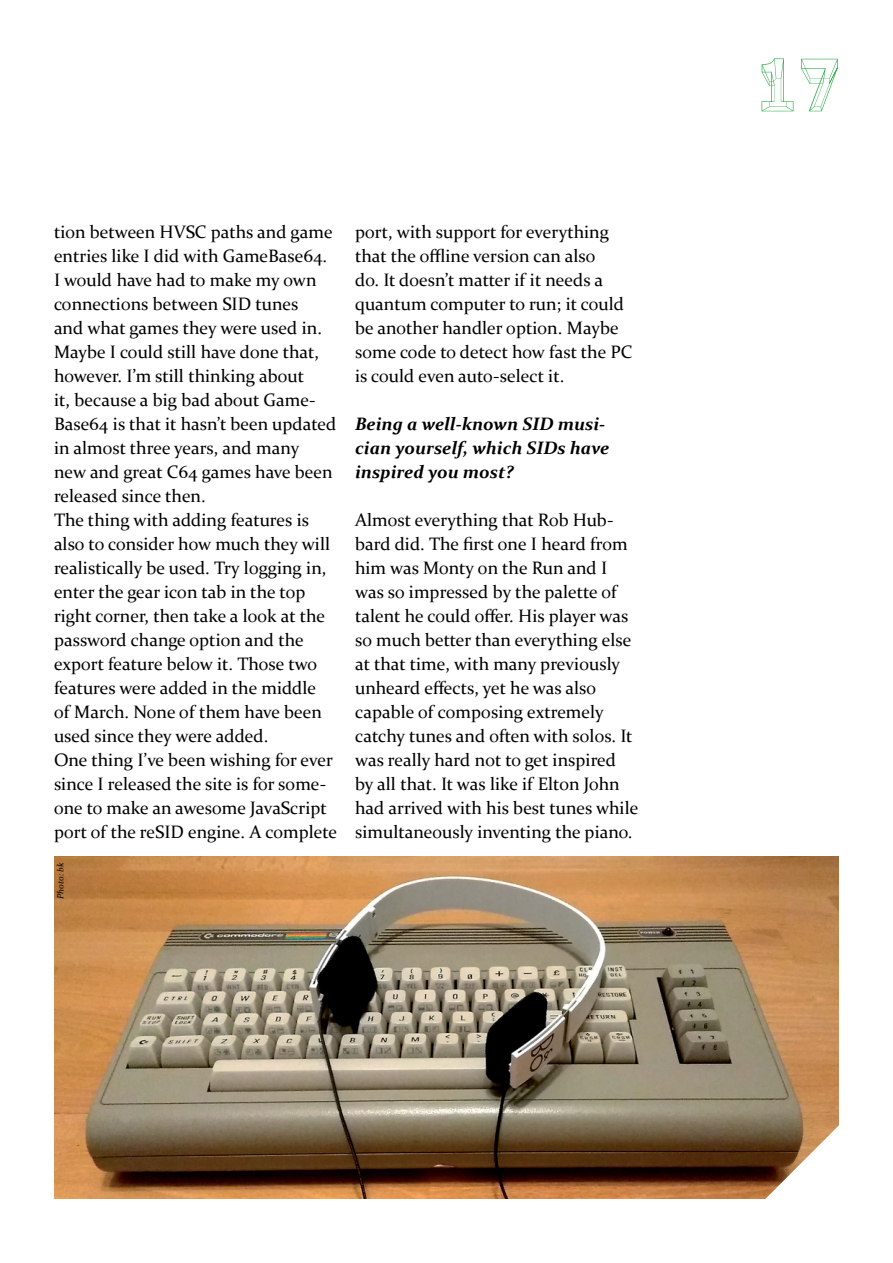
<style>
.page{position:relative;width:893px;height:1263px;background:#fff}
.page>*{position:absolute;margin:0;border:0;box-sizing:border-box;transform-origin:0 0}
.t1{font:78px "Erectlorite";color:#2faf4b}
.t2{font:18px/24px "Constantia";color:#000}
.t3{font:italic 700 18px/24px "Constantia";color:#000}
.t4{font:italic 9px "Constantia";letter-spacing:-.005em;color:#000}
</style>
<div class="page">
<img style="left:54px;top:856px;width:785px;height:342px">
<svg style="left:765px;top:1124px;width:74px;height:75px"></svg>
<p class="t2" style="left:54px;top:219px;width:285px">tion between HVSC paths and game entries like I did with GameBase64.<br>I would have had to make my own connections between SID tunes<br>and what games they were used in.<br>Maybe I could still have done that, however. I’m still thinking about<br>it, because a big bad about Game-<br>Base64 is that it hasn’t been updated in almost three years, and many<br>new and great C64 games have been released since then.<br>The thing with adding features is also to consider how much they will realistically be used. Try logging in, enter the gear icon tab in the top right corner, then take a look at the password change option and the export feature below it. Those two features were added in the middle<br>of March. None of them have been used since they were added.<br>One thing I’ve been wishing for ever since I released the site is for some&shy;one to make an awesome JavaScript port of the reSID engine. A complete</p>
<p class="t2" style="left:355px;top:219px;width:279px">port, with support for everything that the offline version can also<br>do. It doesn’t matter if it needs a quantum computer to run; it could be another handler option. Maybe some code to detect how fast the PC is could even auto-select it.</p>
<p class="t3" style="left:355px;top:411px;width:256px">Being a well-known SID musi&shy;cian yourself, which SIDs have inspired you most?</p>
<p class="t2" style="left:355px;top:507px;width:285px">Almost everything that Rob Hub&shy;bard did. The first one I heard from him was Monty on the Run and I was so impressed by the palette of talent he could offer. His player was so much better than everything else at that time, with many previously unheard effects, yet he was also capable of composing extremely catchy tunes and often with solos. It was really hard not to get inspired by all that. It was like if Elton John had arrived with his best tunes while simultaneously inventing the piano.</p>
<p class="t4" style="left:54px;top:899px;width:38px;rotate:-90deg">Photo: bk</p>
<h1 class="t1" style="left:757px;top:39px;width:86px">17</h1>
</div>
